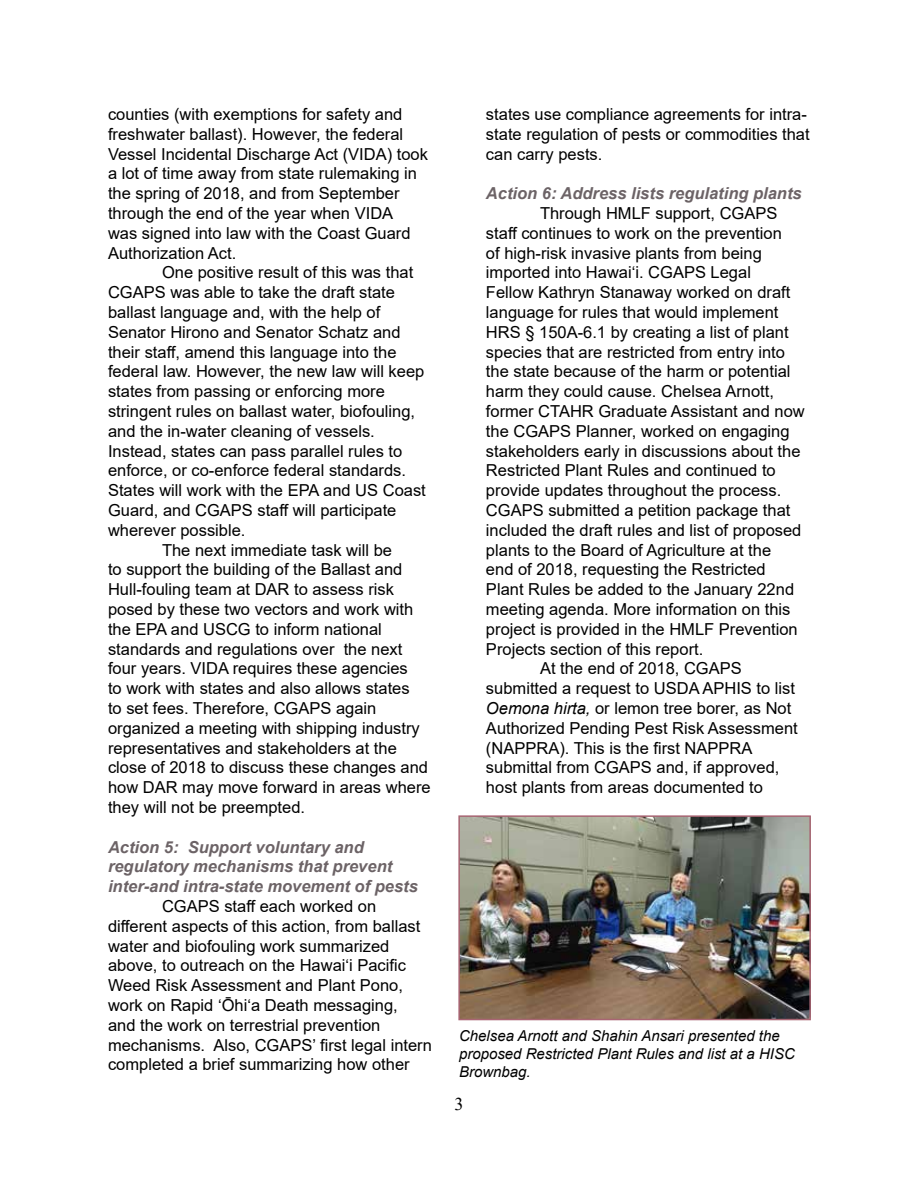
<style>
.page{position:relative;width:918px;height:1188px;background:#fff}
.page>*{position:absolute;margin:0;border:0;box-sizing:border-box;transform-origin:0 0}
.t1{font:18px "Times New Roman";color:#000}
.t2{font:16.5px/19.8px "Arial";color:#000}
.t3{font:italic 700 16.5px/19.8px "Arial";color:#6c6366}
.t4{font:italic 15px/18px "Arial";color:#000}
.s1{font-style:italic}
</style>
<div class="page">
<img style="left:461px;top:818px;width:347px;height:199px">
<div style="left:458px;top:815px;width:353px;height:205px;border:2px solid #a86573"></div>
<p class="t2" style="left:108px;top:104px;width:322px">counties (with exemptions for safety and freshwater ballast). However, the federal Vessel Incidental Discharge Act (VIDA) took a lot of time away from state rulemaking in the spring of 2018, and from September through the end of the year when VIDA<br>was signed into law with the Coast Guard Authorization Act.</p>
<p class="t2" style="left:162px;top:263px;width:253px">One positive result of this was that</p>
<p class="t2" style="left:108px;top:282px;width:289px">CGAPS was able to take the draft state</p>
<p class="t2" style="left:108px;top:302px;width:274px">ballast language and, with the help of</p>
<p class="t2" style="left:108px;top:322px;width:294px">Senator Hirono and Senator Schatz and</p>
<p class="t2" style="left:108px;top:342px;width:290px">their staff, amend this language into the</p>
<p class="t2" style="left:108px;top:362px;width:318px">federal law. However, the new law will keep</p>
<p class="t2" style="left:108px;top:381px;width:278px">states from passing or enforcing more</p>
<p class="t2" style="left:108px;top:401px;width:309px">stringent rules on ballast water, biofouling,</p>
<p class="t2" style="left:108px;top:421px;width:268px">and the in-water cleaning of vessels.</p>
<p class="t2" style="left:108px;top:441px;width:296px">Instead, states can pass parallel rules to</p>
<p class="t2" style="left:108px;top:461px;width:300px">enforce, or co-enforce federal standards.</p>
<p class="t2" style="left:108px;top:480px;width:319px">States will work with the EPA and US Coast</p>
<p class="t2" style="left:108px;top:500px;width:290px">Guard, and CGAPS staff will participate</p>
<p class="t2" style="left:108px;top:520px;width:139px">wherever possible.</p>
<p class="t2" style="left:162px;top:540px;width:232px">The next immediate task will be</p>
<p class="t2" style="left:108px;top:560px;width:296px">to support the building of the Ballast and</p>
<p class="t2" style="left:108px;top:579px;width:288px">Hull-fouling team at DAR to assess risk</p>
<p class="t2" style="left:108px;top:599px;width:307px">posed by these two vectors and work with</p>
<p class="t2" style="left:108px;top:619px;width:275px">the EPA and USCG to inform national</p>
<p class="t2" style="left:108px;top:639px;width:296px">standards and regulations over the next</p>
<p class="t2" style="left:108px;top:659px;width:301px">four years. VIDA requires these agencies</p>
<p class="t2" style="left:108px;top:678px;width:303px">to work with states and also allows states</p>
<p class="t2" style="left:108px;top:698px;width:270px">to set fees. Therefore, CGAPS again</p>
<p class="t2" style="left:108px;top:718px;width:313px">organized a meeting with shipping industry</p>
<p class="t2" style="left:108px;top:738px;width:290px">representatives and stakeholders at the</p>
<p class="t2" style="left:108px;top:758px;width:322px">close of 2018 to discuss these changes and</p>
<p class="t2" style="left:108px;top:777px;width:324px">how DAR may move forward in areas where</p>
<p class="t2" style="left:108px;top:797px;width:199px">they will not be preempted.</p>
<p class="t3" style="left:108px;top:837px;width:311px">Action 5: Support voluntary and regulatory mechanisms that prevent inter-and intra-state movement of pests</p>
<p class="t2" style="left:108px;top:896px;width:325px;text-indent:54px">CGAPS staff each worked on different aspects of this action, from ballast water and biofouling work summarized above, to outreach on the Hawaiʻi Pacific Weed Risk Assessment and Plant Pono, work on Rapid ʻŌhiʻa Death messaging,<br>and the work on terrestrial prevention mechanisms. Also, CGAPS’ first legal intern completed a brief summarizing how other</p>
<p class="t2" style="left:486px;top:104px;width:325px">states use compliance agreements for intra&shy;state regulation of pests or commodities that can carry pests.</p>
<p class="t3" style="left:486px;top:184px;width:317px">Action 6: Address lists regulating plants</p>
<p class="t2" style="left:540px;top:203px;width:239px">Through HMLF support, CGAPS</p>
<p class="t2" style="left:486px;top:223px;width:297px">staff continues to work on the prevention</p>
<p class="t2" style="left:486px;top:243px;width:278px">of high-risk invasive plants from being</p>
<p class="t2" style="left:486px;top:263px;width:267px">imported into Hawaiʻi. CGAPS Legal</p>
<p class="t2" style="left:486px;top:282px;width:306px">Fellow Kathryn Stanaway worked on draft</p>
<p class="t2" style="left:486px;top:302px;width:294px">language for rules that would implement</p>
<p class="t2" style="left:486px;top:322px;width:304px">HRS § 150A-6.1 by creating a list of plant</p>
<p class="t2" style="left:486px;top:342px;width:300px">species that are restricted from entry into</p>
<p class="t2" style="left:486px;top:362px;width:306px">the state because of the harm or potential</p>
<p class="t2" style="left:486px;top:381px;width:289px">harm they could cause. Chelsea Arnott,</p>
<p class="t2" style="left:486px;top:401px;width:320px">former CTAHR Graduate Assistant and now</p>
<p class="t2" style="left:486px;top:421px;width:305px">the CGAPS Planner, worked on engaging</p>
<p class="t2" style="left:486px;top:441px;width:316px">stakeholders early in discussions about the</p>
<p class="t2" style="left:486px;top:461px;width:291px">Restricted Plant Rules and continued to</p>
<p class="t2" style="left:486px;top:480px;width:297px">provide updates throughout the process.</p>
<p class="t2" style="left:486px;top:500px;width:306px">CGAPS submitted a petition package that</p>
<p class="t2" style="left:486px;top:520px;width:317px">included the draft rules and list of proposed</p>
<p class="t2" style="left:486px;top:540px;width:287px">plants to the Board of Agriculture at the</p>
<p class="t2" style="left:486px;top:560px;width:281px">end of 2018, requesting the Restricted</p>
<p class="t2" style="left:486px;top:579px;width:310px">Plant Rules be added to the January 22nd</p>
<p class="t2" style="left:486px;top:599px;width:306px">meeting agenda. More information on this</p>
<p class="t2" style="left:486px;top:619px;width:313px">project is provided in the HMLF Prevention</p>
<p class="t2" style="left:486px;top:639px;width:219px">Projects section of this report.</p>
<p class="t2" style="left:540px;top:659px;width:203px">At the end of 2018, CGAPS</p>
<p class="t2" style="left:486px;top:678px;width:311px">submitted a request to USDA APHIS to list</p>
<p class="t2" style="left:486px;top:698px;width:307px"><span class="s1">Oemona hirta,</span> or lemon tree borer, as Not</p>
<p class="t2" style="left:486px;top:718px;width:313px">Authorized Pending Pest Risk Assessment</p>
<p class="t2" style="left:486px;top:738px;width:268px">(NAPPRA). This is the first NAPPRA</p>
<p class="t2" style="left:486px;top:758px;width:295px">submittal from CGAPS and, if approved,</p>
<p class="t2" style="left:486px;top:777px;width:278px">host plants from areas documented to</p>
<p class="t4" style="left:459px;top:1026px;width:337px">Chelsea Arnott and Shahin Ansari presented the proposed Restricted Plant Rules and list at a HISC<br>Brownbag.</p>
<p class="t1" style="left:454px;top:1091px;width:10px">3</p>
</div>
